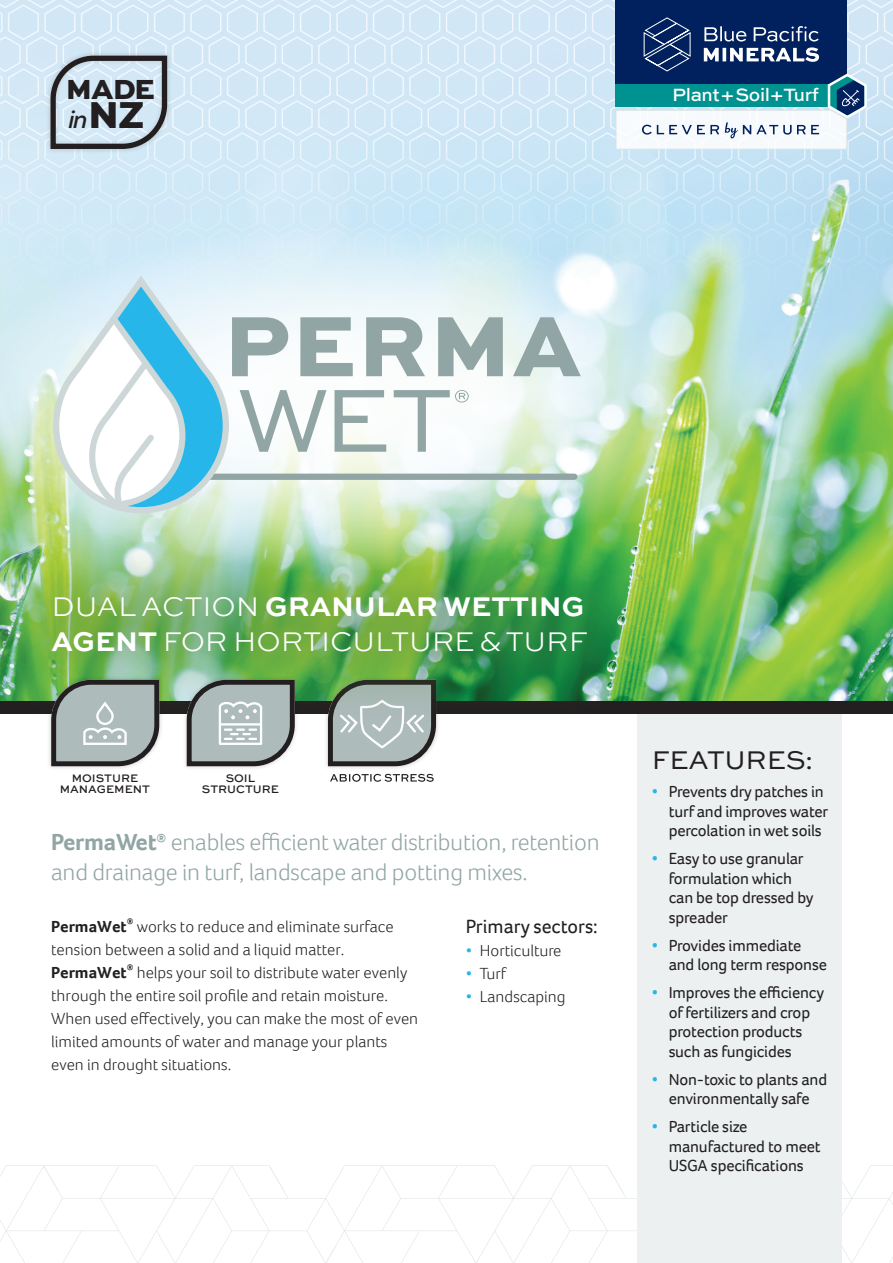
<style>
.page{position:relative;width:893px;height:1263px;background:#fff}
.page>*{position:absolute;margin:0;border:0;box-sizing:border-box;transform-origin:0 0}
.t1{font:800 29.1px "Sweet Sans Pro";color:#231f20}
.t2{font:300 28.5px/34.3px "Sweet Sans Pro";letter-spacing:-.005em;color:#fff}
.t3{font:27px "Sweet Sans Pro";letter-spacing:-.01em;color:#231f20}
.t4{font:italic 500 25.2px "Sweet Sans Pro";color:#231f20}
.t5{font:300 24px/30px "Foco";letter-spacing:-.01em;color:#91a5a4}
.t6{font:19.8px "Foco";color:#231f20}
.t7{font:500 18.75px "Sweet Sans Pro";letter-spacing:-.02em;color:#fff}
.t8{font:16.5px/19.5px "Foco";letter-spacing:-.01em;color:#231f20}
.t9{font:300 16.5px/23.1px "Foco";color:#231f20}
.t10{font:700 16.5px "Foco";color:#231f20}
.t11{font:500 11.55px/10.8px "Sweet Sans Pro";color:#231f20;text-align:center}
.t12{font:700 8.25px "Foco";color:#231f20}
.s1{font-weight:800;font-style:normal;font-size:39.6px}
.s2{font-weight:700}
.s3{color:#26b6ea}
</style>
<div class="page">
<svg style="left:0;top:1165px;width:893px;height:98px"></svg>
<img style="left:660px;top:345px;width:233px;height:356px">
<div style="left:638px;top:702px;width:204px;height:561px;background:#ecf0f0"></div>
<svg style="left:0;top:0;width:893px;height:345px;background:#cce6f3"></svg>
<div style="left:0;top:701px;width:893px;height:13px;background:#231f20"></div>
<svg style="left:326px;top:727px;width:112px;height:55px"></svg>
<div style="left:45px;top:50px;width:127px;height:104px;background:#231f20;opacity:.2"></div>
<svg style="left:48px;top:53px;width:122px;height:99px;background:#b8c7d2"></svg>
<div style="left:615px;top:0;width:232px;height:85px;background:#00215d"></div>
<svg style="left:615px;top:17px;width:254px;height:133px"></svg>
<div style="left:0;top:521px;width:660px;height:206px;background:#50883e;opacity:.5"></div>
<img style="left:0;top:225px;width:712px;height:348px">
<svg style="left:50px;top:270px;width:531px;height:246px"></svg>
<div style="left:182px;top:675px;width:117px;height:95px;background:#231f20;opacity:.2"></div>
<svg style="left:184px;top:677px;width:113px;height:92px;background:#a0aba9"></svg>
<div style="left:46px;top:675px;width:118px;height:95px;background:#231f20;opacity:.2"></div>
<svg style="left:49px;top:677px;width:113px;height:92px;background:#9ba8a3"></svg>
<h1 class="t1" style="left:66px;top:66px;width:91px">MADE</h1>
<h3 class="t4" style="left:68px;top:101px;width:78px">in<span class="s1">NZ</span></h3>
<p class="t7" style="left:672px;top:81px;width:148px">Plant + Soil + Turf</p>
<h2 class="t2" style="left:51px;top:589px;width:537px">DUAL ACTION <span class="s2">GRANULAR WETTING<br>AGENT</span> FOR HORTICULTURE &amp; TURF</h2>
<p class="t11" style="left:60px;top:772px;width:92px">MOISTURE<br>MANAGEMENT</p>
<p class="t11" style="left:202px;top:772px;width:79px">SOIL<br>STRUCTURE</p>
<h3 class="t5" style="left:51px;top:826px;width:550px"><span class="s2">PermaWet</span><sup>®</sup> enables efficient water distribution, retention and drainage in turf, landscape and potting mixes.</h3>
<p class="t6" style="left:466px;top:913px;width:134px">Primary sectors:</p>
<p class="t9" style="left:466px;top:938px;width:97px"><span class="s3">•</span> Horticulture</p>
<p class="t9" style="left:466px;top:961px;width:42px"><span class="s3">•</span> Turf</p>
<p class="t9" style="left:466px;top:985px;width:101px"><span class="s3">•</span> Landscaping</p>
<p class="t10" style="left:51px;top:915px;width:77px">PermaWet</p>
<p class="t12" style="left:127px;top:915px;width:8px">®</p>
<p class="t9" style="left:51px;top:914px;width:344px;text-indent:86px">works to reduce and eliminate surface tension between a solid and a liquid matter.</p>
<p class="t10" style="left:51px;top:961px;width:77px">PermaWet</p>
<p class="t12" style="left:127px;top:961px;width:8px">®</p>
<p class="t9" style="left:51px;top:961px;width:368px;text-indent:86px">helps your soil to distribute water evenly through the entire soil profile and retain moisture.<br>When used effectively, you can make the most of even limited amounts of water and manage your plants even in drought situations.</p>
<h3 class="t3" style="left:652px;top:741px;width:163px">FEATURES:</h3>
<p class="t8" style="left:669px;top:782px;width:161px;text-indent:-17px"><span class="s3">•</span> Prevents dry patches in turf and improves water percolation in wet soils</p>
<p class="t8" style="left:669px;top:849px;width:146px;text-indent:-17px"><span class="s3">•</span> Easy to use granular formulation which can be top dressed by spreader</p>
<p class="t8" style="left:669px;top:935px;width:160px;text-indent:-17px"><span class="s3">•</span> Provides immediate and long term response</p>
<p class="t8" style="left:669px;top:983px;width:157px;text-indent:-17px"><span class="s3">•</span> Improves the efficiency of fertilizers and crop protection products such as fungicides</p>
<p class="t8" style="left:652px;top:1069px;width:177px;text-align:center"><span class="s3">•</span> Non-toxic to plants and environmentally safe</p>
<p class="t8" style="left:669px;top:1117px;width:154px;text-indent:-17px"><span class="s3">•</span> Particle size manufactured to meet<br>USGA specifications</p>
</div>
